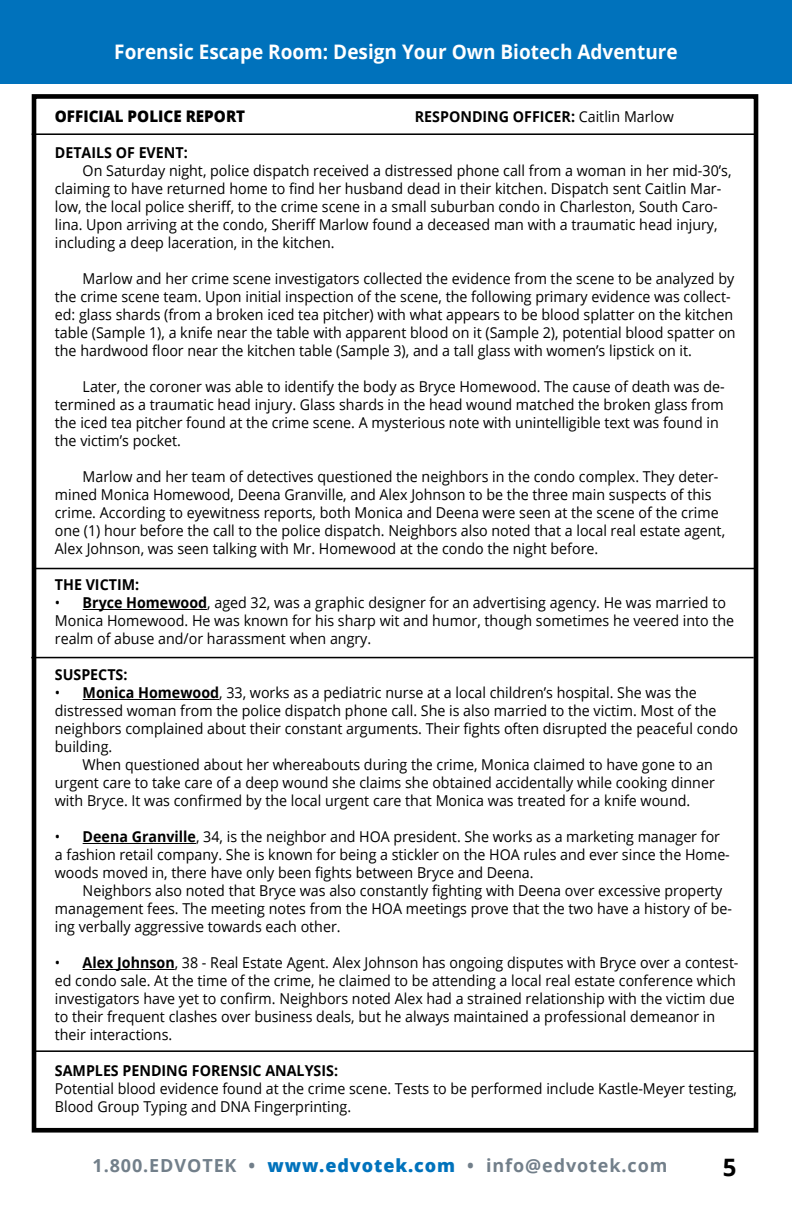
<style>
.page{position:relative;width:792px;height:1224px;background:#fff}
.page>*{position:absolute;margin:0;border:0;box-sizing:border-box;transform-origin:0 0}
.t1{font:700 24px "Open Sans";color:#000}
.t2{font:700 20px "Open Sans";color:#fff;scale:.95 1}
.t3{font:700 18px "Open Sans";letter-spacing:.05em;color:#727f8a}
.t4{font:800 16px "Open Sans";color:#000;scale:.95 1}
.t5{font:15px/18px "Open Sans";color:#000;scale:.95 1}
.t6{font:700 15px "Open Sans";color:#000;scale:.95 1}
.s1{font-weight:400}
.s2{font-weight:700}
.s3{font-weight:800;color:#0072bc}
</style>
<div class="page">
<div style="left:0;top:0;width:792px;height:84px;background:#0072bc"></div>
<div style="left:32px;top:94px;width:726px;height:1039px;border:5px solid #000"></div>
<hr style="left:83px;top:609px;width:124px;height:1px;background:#000">
<hr style="left:83px;top:699px;width:136px;height:1px;background:#000">
<hr style="left:83px;top:843px;width:113px;height:1px;background:#000">
<hr style="left:83px;top:969px;width:92px;height:1px;background:#000">
<hr style="left:32px;top:133px;width:722px;height:2px;background:#000">
<hr style="left:31px;top:657px;width:723px;height:1px;background:#000">
<hr style="left:34px;top:568px;width:722px;height:1px;background:#000">
<hr style="left:34px;top:1050px;width:722px;height:2px;background:#000">
<h2 class="t2" style="left:114px;top:37px;width:595px">Forensic Escape Room: Design Your Own Biotech Adventure</h2>
<p class="t4" style="left:55px;top:104px;width:202px">OFFICIAL POLICE REPORT</p>
<p class="t6" style="left:415px;top:106px;width:274px">RESPONDING OFFICER: <span class="s1">Caitlin Marlow</span></p>
<p class="t6" style="left:55px;top:142px;width:141px">DETAILS OF EVENT:</p>
<p class="t5" style="left:55px;top:162px;width:714px;text-indent:28px">On Saturday night, police dispatch received a distressed phone call from a woman in her mid-30’s, claiming to have returned home to find her husband dead in their kitchen. Dispatch sent Caitlin Mar&shy;low, the local police sheriff, to the crime scene in a small suburban condo in Charleston, South Caro&shy;lina. Upon arriving at the condo, Sheriff Marlow found a deceased man with a traumatic head injury, including a deep laceration, in the kitchen.</p>
<p class="t5" style="left:55px;top:270px;width:718px;text-indent:28px">Marlow and her crime scene investigators collected the evidence from the scene to be analyzed by the crime scene team. Upon initial inspection of the scene, the following primary evidence was collect&shy;ed: glass shards (from a broken iced tea pitcher) with what appears to be blood splatter on the kitchen table (Sample 1), a knife near the table with apparent blood on it (Sample 2), potential blood spatter on the hardwood floor near the kitchen table (Sample 3), and a tall glass with women’s lipstick on it.</p>
<p class="t5" style="left:55px;top:378px;width:706px;text-indent:28px">Later, the coroner was able to identify the body as Bryce Homewood. The cause of death was de&shy;termined as a traumatic head injury. Glass shards in the head wound matched the broken glass from the iced tea pitcher found at the crime scene. A mysterious note with unintelligible text was found in the victim’s pocket.</p>
<p class="t5" style="left:55px;top:468px;width:707px;text-indent:28px">Marlow and her team of detectives questioned the neighbors in the condo complex. They deter&shy;mined Monica Homewood, Deena Granville, and Alex Johnson to be the three main suspects of this crime. According to eyewitness reports, both Monica and Deena were seen at the scene of the crime one (1) hour before the call to the police dispatch. Neighbors also noted that a local real estate agent, Alex Johnson, was seen talking with Mr. Homewood at the condo the night before.</p>
<p class="t6" style="left:55px;top:574px;width:90px">THE VICTIM:</p>
<p class="t5" style="left:55px;top:594px;width:717px">• <span class="s2">Bryce Homewood</span>, aged 32, was a graphic designer for an advertising agency. He was married to<br>Monica Homewood. He was known for his sharp wit and humor, though sometimes he veered into the realm of abuse and/or harassment when angry.</p>
<p class="t6" style="left:55px;top:664px;width:78px">SUSPECTS:</p>
<p class="t5" style="left:55px;top:684px;width:677px">• <span class="s2">Monica Homewood</span>, 33, works as a pediatric nurse at a local children’s hospital. She was the</p>
<p class="t5" style="left:55px;top:702px;width:698px">distressed woman from the police dispatch phone call. She is also married to the victim. Most of the</p>
<p class="t5" style="left:55px;top:720px;width:721px">neighbors complained about their constant arguments. Their fights often disrupted the peaceful condo</p>
<p class="t5" style="left:55px;top:738px;width:62px">building.</p>
<p class="t5" style="left:83px;top:756px;width:665px">When questioned about her whereabouts during the crime, Monica claimed to have gone to an</p>
<p class="t5" style="left:55px;top:774px;width:696px">urgent care to take care of a deep wound she claims she obtained accidentally while cooking dinner</p>
<p class="t5" style="left:55px;top:792px;width:670px">with Bryce. It was confirmed by the local urgent care that Monica was treated for a knife wound.</p>
<p class="t5" style="left:55px;top:828px;width:712px">• <span class="s2">Deena Granville</span>, 34, is the neighbor and HOA president. She works as a marketing manager for a fashion retail company. She is known for being a stickler on the HOA rules and ever since the Home&shy;woods moved in, there have only been fights between Bryce and Deena.</p>
<p class="t5" style="left:55px;top:882px;width:714px;text-indent:28px">Neighbors also noted that Bryce was also constantly fighting with Deena over excessive property management fees. The meeting notes from the HOA meetings prove that the two have a history of be&shy;ing verbally aggressive towards each other.</p>
<p class="t5" style="left:55px;top:954px;width:721px">• <span class="s2">Alex Johnson</span>, 38 - Real Estate Agent. Alex Johnson has ongoing disputes with Bryce over a contest&shy;ed condo sale. At the time of the crime, he claimed to be attending a local real estate conference which investigators have yet to confirm. Neighbors noted Alex had a strained relationship with the victim due to their frequent clashes over business deals, but he always maintained a professional demeanor in their interactions.</p>
<p class="t6" style="left:55px;top:1060px;width:300px">SAMPLES PENDING FORENSIC ANALYSIS:</p>
<p class="t5" style="left:55px;top:1080px;width:720px">Potential blood evidence found at the crime scene. Tests to be performed include Kastle-Meyer testing,<br>Blood Group Typing and DNA Fingerprinting.</p>
<p class="t3" style="left:93px;top:1153px;width:576px">1.800.EDVOTEK • <span class="s3">www.edvotek.com</span> • info@edvotek.com</p>
<h1 class="t1" style="left:723px;top:1151px;width:15px">5</h1>
</div>
